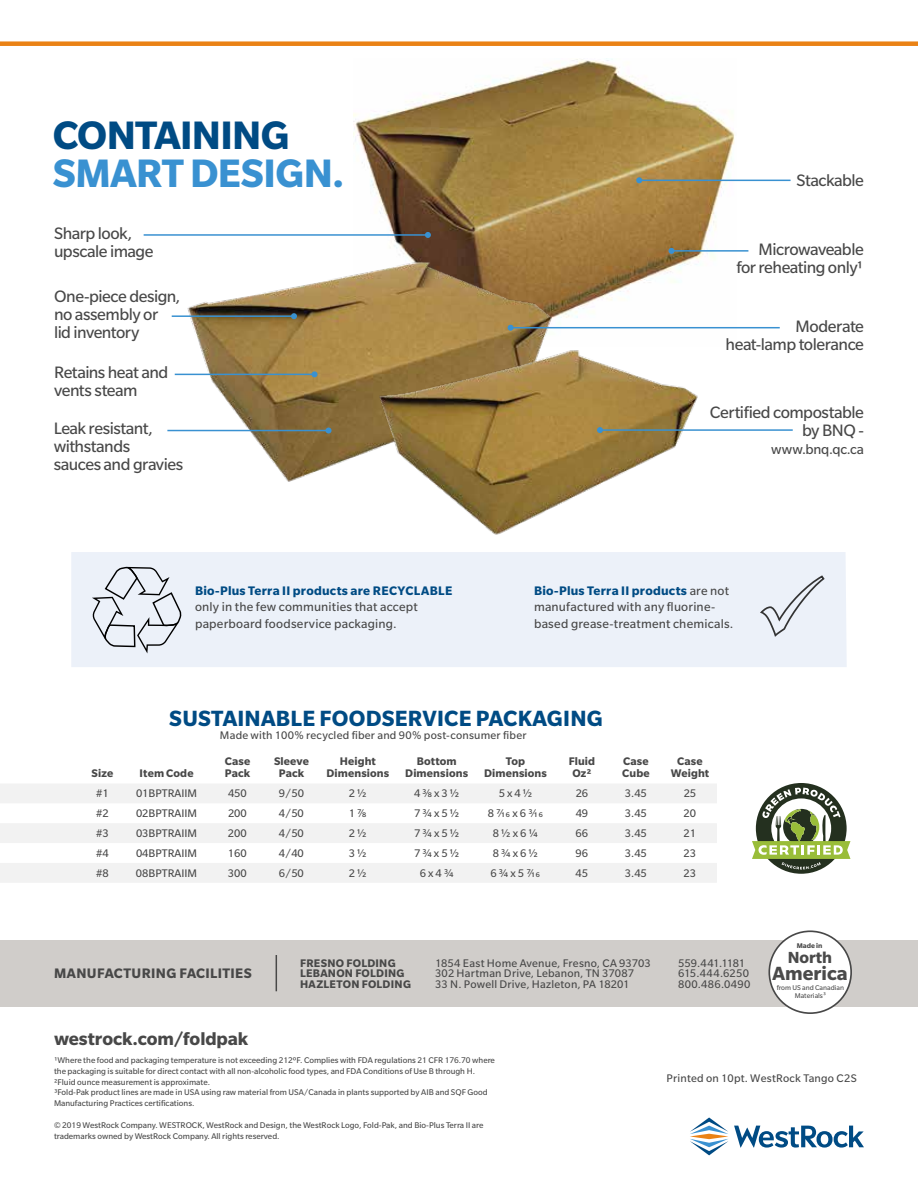
<style>
.page{position:relative;width:918px;height:1188px;background:#fff}
.page>*{position:absolute;margin:0;border:0;box-sizing:border-box;transform-origin:0 0}
.t1{font:700 43.2px "Slate Pro";letter-spacing:-.01em;color:#3991d1}
.t2{font:700 43.2px "Slate Pro";letter-spacing:-.015em;color:#004b84}
.t3{font:700 24px "Slate Pro";letter-spacing:.01em;color:#004b84}
.t4{font:700 20.85px "Slate Std";color:#4a4a4a}
.t5{font:700 19.5px "Slate Pro";letter-spacing:-.005em;color:#484848}
.t6{font:18px/18px "Slate Pro";letter-spacing:-.03em;color:#484848}
.t7{font:700 17.4px "Slate Std";color:#4a4a4a}
.t8{font:700 15px "Slate Pro";letter-spacing:.025em;color:#484848}
.t9{font:15px "Slate Pro";letter-spacing:-.01em;color:#484848}
.t10{font:13.5px/16.5px "Slate Pro";letter-spacing:.015em;color:#484848}
.t11{font:700 13.5px "Slate Pro";letter-spacing:.02em;color:#004b84}
.t12{font:12px "Slate Pro";letter-spacing:.015em;color:#484848}
.t13{font:700 12px/12px "Slate Pro";letter-spacing:.015em;color:#484848;text-align:center}
.t14{font:12px "Slate Pro";letter-spacing:.035em;color:#484848}
.t15{font:9px/10.8px "Slate Pro";color:#484848}
.t16{font:7.5px/8.2px "Slate Pro";color:#4a4a4a;text-align:center}
.t17{font:700 7.5px "Slate Std";color:#4a4a4a}
.s1{font-weight:700;color:#004b84}
</style>
<div class="page">
<img style="left:353px;top:59px;width:383px;height:270px">
<div style="left:0;top:41px;width:918px;height:5px;background:#ea8215"></div>
<svg style="left:690px;top:1117px;width:38px;height:38px"></svg>
<svg style="left:734px;top:1125px;width:130px;height:23px"></svg>
<svg style="left:0;top:784px;width:717px;height:99px;fill:#f2f2f2"></svg>
<hr style="left:144px;top:234px;width:284px;height:2px;background:#3991d1">
<svg style="left:425px;top:232px;width:6px;height:6px"></svg>
<hr style="left:639px;top:180px;width:152px;height:1px;background:#3991d1">
<svg style="left:636px;top:177px;width:6px;height:6px"></svg>
<hr style="left:672px;top:250px;width:76px;height:2px;background:#3991d1">
<svg style="left:669px;top:248px;width:6px;height:6px"></svg>
<img style="left:184px;top:253px;width:373px;height:229px">
<hr style="left:172px;top:315px;width:122px;height:2px;background:#3991d1">
<svg style="left:291px;top:313px;width:6px;height:6px"></svg>
<hr style="left:175px;top:374px;width:140px;height:1px;background:#3991d1">
<svg style="left:312px;top:371px;width:6px;height:6px"></svg>
<hr style="left:167px;top:430px;width:162px;height:1px;background:#3991d1">
<svg style="left:326px;top:428px;width:6px;height:6px"></svg>
<img style="left:376px;top:348px;width:322px;height:187px">
<hr style="left:600px;top:429px;width:193px;height:2px;background:#3991d1">
<svg style="left:597px;top:427px;width:6px;height:6px"></svg>
<div style="left:71px;top:552px;width:776px;height:115px;background:#ecf1f9"></div>
<div style="left:0;top:940px;width:918px;height:67px;background:#d0cdca"></div>
<hr style="left:276px;top:955px;width:1px;height:36px;background:#484848">
<svg style="left:752px;top:783px;width:98px;height:91px"></svg>
<svg style="left:92px;top:567px;width:91px;height:89px;background:#d3d7df"></svg>
<svg style="left:758px;top:574px;width:68px;height:65px;background:#dee2ea"></svg>
<div style="left:769px;top:931px;width:82px;height:82px;background:#fff;border-radius:50%"></div>
<div style="left:768px;top:930px;width:84px;height:84px;border:2px solid #484848;border-radius:50%"></div>
<hr style="left:511px;top:327px;width:269px;height:1px;background:#3991d1">
<svg style="left:508px;top:325px;width:6px;height:6px"></svg>
<h1 class="t2" style="left:53px;top:111px;width:238px">CONTAINING</h1>
<h1 class="t1" style="left:53px;top:149px;width:293px">SMART DESIGN.</h1>
<h3 class="t6" style="left:54px;top:224px;width:101px">Sharp look, upscale image</h3>
<h3 class="t6" style="left:54px;top:287px;width:128px">One-piece design, no assembly or<br>lid inventory</h3>
<h3 class="t6" style="left:54px;top:363px;width:116px">Retains heat and vents steam</h3>
<h3 class="t6" style="left:54px;top:419px;width:131px">Leak resistant, withstands<br>sauces and gravies</h3>
<h3 class="t11" style="left:195px;top:583px;width:259px">Bio-Plus Terra II products are RECYCLABLE</h3>
<h3 class="t10" style="left:195px;top:599px;width:224px">only in the few communities that accept paperboard foodservice packaging.</h3>
<h3 class="t6" style="left:797px;top:172px;width:69px">Stackable</h3>
<h3 class="t6" style="left:736px;top:240px;width:129px;text-align:right">Microwaveable for reheating only1</h3>
<h3 class="t6" style="left:726px;top:317px;width:140px;text-align:right">Moderate heat-lamp tolerance</h3>
<h3 class="t6" style="left:710px;top:403px;width:156px;text-align:right">Certified compostable by BNQ -</h3>
<h3 class="t9" style="left:771px;top:441px;width:94px">www.bnq.qc.ca</h3>
<h3 class="t10" style="left:534px;top:582px;width:201px"><span class="s1">Bio-Plus Terra II products</span> are not manufactured with any fluorine&shy;based grease-treatment chemicals.</h3>
<h2 class="t3" style="left:169px;top:705px;width:435px">SUSTAINABLE FOODSERVICE PACKAGING</h2>
<h3 class="t12" style="left:220px;top:729px;width:308px">Made with 100% recycled fiber and 90% post-consumer fiber</h3>
<h3 class="t13" style="left:92px;top:767px;width:23px">Size</h3>
<h3 class="t13" style="left:140px;top:767px;width:55px">Item Code</h3>
<h3 class="t13" style="left:225px;top:755px;width:27px;text-align:left">Case<br>Pack</h3>
<h3 class="t13" style="left:274px;top:755px;width:36px">Sleeve<br>Pack</h3>
<h3 class="t13" style="left:326px;top:755px;width:64px">Height<br>Dimensions</h3>
<h3 class="t13" style="left:405px;top:755px;width:64px">Bottom<br>Dimensions</h3>
<h3 class="t13" style="left:484px;top:755px;width:64px">Top<br>Dimensions</h3>
<h3 class="t13" style="left:569px;top:755px;width:28px">Fluid<br>Oz2</h3>
<h3 class="t13" style="left:622px;top:755px;width:29px;text-align:left">Case<br>Cube</h3>
<h3 class="t13" style="left:671px;top:755px;width:40px">Case<br>Weight</h3>
<h3 class="t12" style="left:96px;top:787px;width:14px">#1</h3>
<h3 class="t12" style="left:136px;top:787px;width:63px">01BPTRAIIM</h3>
<h3 class="t12" style="left:228px;top:787px;width:20px">450</h3>
<h3 class="t12" style="left:279px;top:787px;width:27px">9/50</h3>
<h3 class="t12" style="left:349px;top:787px;width:19px">2 1/2</h3>
<h3 class="t12" style="left:414px;top:787px;width:47px">4 3/8 x 3 1/2</h3>
<h3 class="t12" style="left:499px;top:787px;width:35px">5 x 4 1/2</h3>
<h3 class="t12" style="left:576px;top:787px;width:14px">26</h3>
<h3 class="t12" style="left:625px;top:787px;width:23px">3.45</h3>
<h3 class="t12" style="left:684px;top:787px;width:14px">25</h3>
<h3 class="t12" style="left:96px;top:807px;width:14px">#2</h3>
<h3 class="t12" style="left:136px;top:807px;width:63px">02BPTRAIIM</h3>
<h3 class="t12" style="left:228px;top:807px;width:20px">200</h3>
<h3 class="t12" style="left:279px;top:807px;width:27px">4/50</h3>
<h3 class="t12" style="left:349px;top:807px;width:19px">1 7/8</h3>
<h3 class="t12" style="left:414px;top:807px;width:47px">7 3/4 x 5 1/2</h3>
<h3 class="t12" style="left:488px;top:807px;width:57px">8 7/16 x 6 3/16</h3>
<h3 class="t12" style="left:576px;top:807px;width:14px">49</h3>
<h3 class="t12" style="left:625px;top:807px;width:23px">3.45</h3>
<h3 class="t12" style="left:684px;top:807px;width:14px">20</h3>
<h3 class="t12" style="left:96px;top:827px;width:14px">#3</h3>
<h3 class="t12" style="left:136px;top:827px;width:63px">03BPTRAIIM</h3>
<h3 class="t12" style="left:228px;top:827px;width:20px">200</h3>
<h3 class="t12" style="left:279px;top:827px;width:27px">4/50</h3>
<h3 class="t12" style="left:349px;top:827px;width:19px">2 1/2</h3>
<h3 class="t12" style="left:414px;top:827px;width:47px">7 3/4 x 5 1/2</h3>
<h3 class="t12" style="left:493px;top:827px;width:47px">8 1/2 x 6 1/4</h3>
<h3 class="t12" style="left:576px;top:827px;width:14px">66</h3>
<h3 class="t12" style="left:625px;top:827px;width:23px">3.45</h3>
<h3 class="t12" style="left:684px;top:827px;width:14px">21</h3>
<h3 class="t12" style="left:96px;top:847px;width:14px">#4</h3>
<h3 class="t12" style="left:136px;top:847px;width:63px">04BPTRAIIM</h3>
<h3 class="t12" style="left:228px;top:847px;width:20px">160</h3>
<h3 class="t12" style="left:279px;top:847px;width:27px">4/40</h3>
<h3 class="t12" style="left:349px;top:847px;width:19px">3 1/2</h3>
<h3 class="t12" style="left:414px;top:847px;width:47px">7 3/4 x 5 1/2</h3>
<h3 class="t12" style="left:493px;top:847px;width:47px">8 3/4 x 6 1/2</h3>
<h3 class="t12" style="left:576px;top:847px;width:14px">96</h3>
<h3 class="t12" style="left:625px;top:847px;width:23px">3.45</h3>
<h3 class="t12" style="left:684px;top:847px;width:14px">23</h3>
<h3 class="t12" style="left:96px;top:867px;width:14px">#8</h3>
<h3 class="t12" style="left:136px;top:867px;width:63px">08BPTRAIIM</h3>
<h3 class="t12" style="left:228px;top:867px;width:20px">300</h3>
<h3 class="t12" style="left:279px;top:867px;width:27px">6/50</h3>
<h3 class="t12" style="left:349px;top:867px;width:19px">2 1/2</h3>
<h3 class="t12" style="left:420px;top:867px;width:35px">6 x 4 3/4</h3>
<h3 class="t12" style="left:491px;top:867px;width:51px">6 3/4 x 5 7/16</h3>
<h3 class="t12" style="left:576px;top:867px;width:14px">45</h3>
<h3 class="t12" style="left:625px;top:867px;width:23px">3.45</h3>
<h3 class="t12" style="left:684px;top:867px;width:14px">23</h3>
<h3 class="t8" style="left:54px;top:965px;width:199px">MANUFACTURING FACILITIES</h3>
<h3 class="t13" style="left:300px;top:957px;width:97px">FRESNO FOLDING</h3>
<h3 class="t12" style="left:435px;top:956px;width:217px">1854 East Home Avenue, Fresno, CA 93703</h3>
<h3 class="t12" style="left:678px;top:956px;width:69px">559.441.1181</h3>
<h3 class="t13" style="left:300px;top:967px;width:106px">LEBANON FOLDING</h3>
<h3 class="t12" style="left:435px;top:967px;width:201px">302 Hartman Drive, Lebanon, TN 37087</h3>
<h3 class="t12" style="left:678px;top:967px;width:73px">615.444.6250</h3>
<h3 class="t13" style="left:300px;top:978px;width:112px">HAZLETON FOLDING</h3>
<h3 class="t12" style="left:435px;top:977px;width:196px">33 N. Powell Drive, Hazleton, PA 18201</h3>
<h3 class="t14" style="left:678px;top:977px;width:74px">800.486.0490</h3>
<p class="t17" style="left:797px;top:942px;width:27px">Made in</p>
<p class="t16" style="left:777px;top:983px;width:69px">from US and Canadian<br>Materials3</p>
<h3 class="t7" style="left:788px;top:948px;width:46px">North</h3>
<h3 class="t4" style="left:773px;top:962px;width:76px">America</h3>
<h3 class="t5" style="left:54px;top:1028px;width:196px">westrock.com/foldpak</h3>
<p class="t15" style="left:54px;top:1055px;width:443px">1Where the food and packaging temperature is not exceeding 212ºF. Complies with FDA regulations 21 CFR 176.70 where the packaging is suitable for direct contact with all non-alcoholic food types, and FDA Conditions of Use B through H.<br>2Fluid ounce measurement is approximate.<br>3Fold-Pak product lines are made in USA using raw material from USA/Canada in plants supported by AIB and SQF Good Manufacturing Practices certifications.</p>
<p class="t15" style="left:54px;top:1119px;width:431px">© 2019 WestRock Company. WESTROCK, WestRock and Design, the WestRock Logo, Fold-Pak, and Bio-Plus Terra II are trademarks owned by WestRock Company. All rights reserved.</p>
<h3 class="t12" style="left:667px;top:1072px;width:192px">Printed on 10pt. WestRock Tango C2S</h3>
</div>
